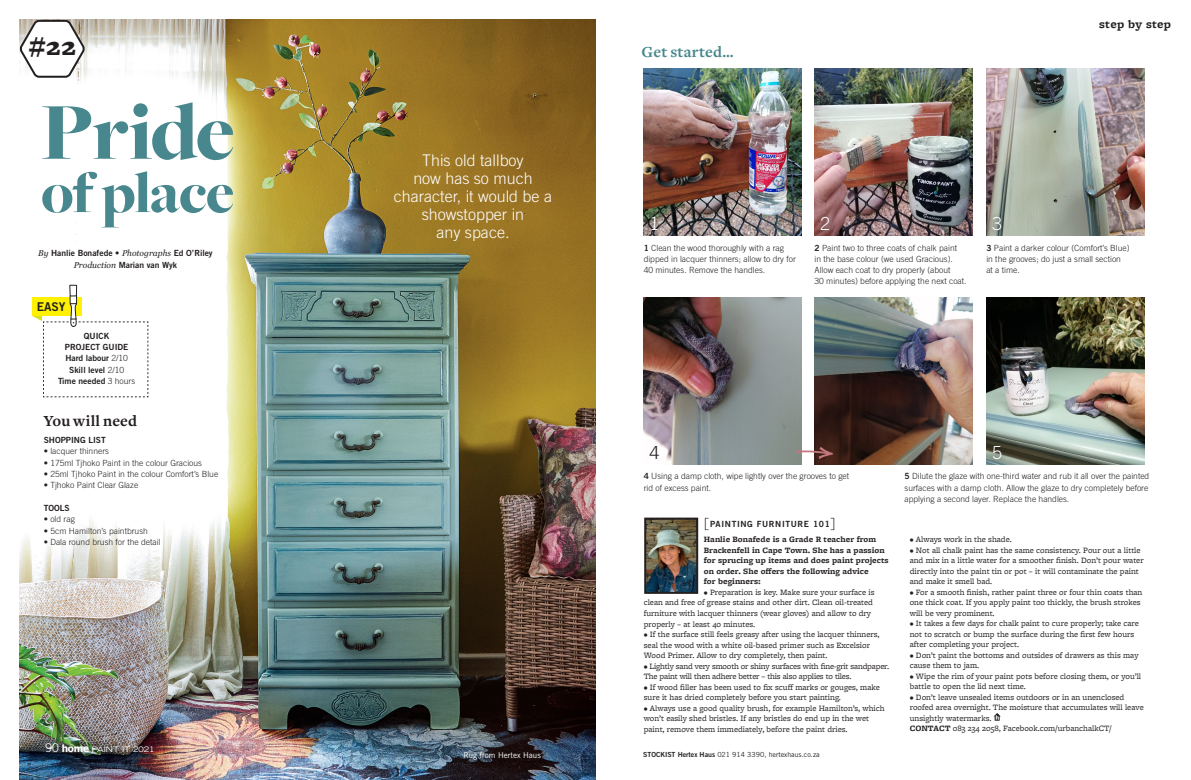
<style>
.page{position:relative;width:1191px;height:780px;background:#fff}
.page>*{position:absolute;margin:0;border:0;box-sizing:border-box;transform-origin:0 0}
.Headline{font:900 83.7px "Freight Big";letter-spacing:-.02em;color:#47878d}
.Headline-2{font:900 60.7px "Freight Big";letter-spacing:-.02em;color:#47878d}
.t1{font:900 27px "Freight Micro Pro";color:#231f20}
.Subhead_clarendon{font:300 18px "Trade Gothic LT Std";color:#fff}
.Subhead_clarendon-2{font:300 18px "Trade Gothic LT Std";color:#231f20}
.Intro{font:300 16px/18px "Trade Gothic LT Std";color:#fff;text-align:center}
.Subhead_FREIGHT_text{font:700 16px "Freight Text";letter-spacing:.015em;color:#47878d}
.Subhead_FREIGHT_text-2{font:700 16px "Freight Text";letter-spacing:.01em;color:#231f20}
.Esy__med__difficult{font:12.1px "Trade Gothic LT Std Bd 2";color:#231f20}
.Strapline{font:700 12px "Freight Micro Pro";letter-spacing:.02em;color:#231f20}
.Box_text{font:8.5px/10.5px "Freight Micro Pro";color:#231f20}
.t2{font:300 8.5px/11.3px "Trade Gothic LT Std";color:#231f20}
.Box_text-2{font:700 8.5px/10.5px "Freight Micro Pro";color:#231f20}
.captions{font:8.5px/11.3px "Trade Gothic LT Std Bd 2";color:#231f20;text-align:center}
.Box_text-3{font:8.5px/10.5px "Freight Micro Pro";letter-spacing:-.02em;color:#231f20}
.brackets_subhead{font:8.5px "Trade Gothic LT Std Bd 2";letter-spacing:.075em;color:#231f20}
.Credits_shopping{font:8px "Trade Gothic LT Std";color:#fff}
.t3{font:expanded 7.5px "Trade Gothic LT Std";color:#fff}
.STOCKISTS{font:7px "Trade Gothic LT Std";color:#231f20}
.s1{font-family:"Georgia";font-style:italic}
.s2{font-family:"Trade Gothic LT Std";font-weight:300}
.s3{font-weight:300;font-stretch:normal;font-size:12px}
.s4{font-family:"Tahoma";font-weight:700;font-stretch:normal;font-size:10px}
.s5{font-family:"Trade Gothic LT Std Bd 2";font-weight:400}
.s6{font-family:"Freight Text";font-size:14px}
.s7{font-weight:700}
.s8{font-family:"Trade Gothic LT Std Bd 2"}
</style>
<div class="page">
<img style="left:647px;top:520px;width:48px;height:71px">
<div style="left:644px;top:517px;width:54px;height:77px;border:2px solid #231f20"></div>
<svg style="left:993px;top:713px;width:7px;height:7px"></svg>
<img style="left:20px;top:20px;width:575px;height:760px">
<img style="left:643px;top:68px;width:159px;height:168px">
<img style="left:643px;top:297px;width:159px;height:167px">
<img style="left:814px;top:68px;width:158px;height:168px">
<img style="left:814px;top:297px;width:158px;height:167px">
<img style="left:986px;top:297px;width:158px;height:167px">
<img style="left:986px;top:68px;width:158px;height:168px">
<div style="left:646px;top:211px;width:16px;height:25px;background:#231f20;opacity:.75"></div>
<div style="left:815px;top:211px;width:19px;height:25px;background:#231f20;opacity:.75"></div>
<div style="left:987px;top:439px;width:20px;height:26px;background:#231f20;opacity:.75"></div>
<div style="left:986px;top:211px;width:20px;height:25px;background:#231f20;opacity:.75"></div>
<svg style="left:19px;top:19px;width:68px;height:60px"></svg>
<svg style="left:796px;top:447px;width:37px;height:12px"></svg>
<div style="left:459px;top:746px;width:87px;height:18px;background:#231f20;opacity:.75"></div>
<div style="left:42px;top:740px;width:118px;height:19px;background:#231f20;opacity:.75"></div>
<svg style="left:32px;top:284px;width:117px;height:113px"></svg>
<p class="t1" style="left:29px;top:28px;width:48px">#22</p>
<p class="Headline" style="left:41px;top:87px;width:195px">Pride</p>
<p class="Headline-2" style="left:41px;top:160px;width:195px">of place</p>
<p class="captions" style="left:38px;top:247px;width:176px"><span class="s1">By</span> Hanlie Bonafede • <span class="s1">Photographs</span> Ed O’Riley<br><span class="s1">Production</span> Marian van Wyk</p>
<p class="Esy__med__difficult" style="left:37px;top:299px;width:30px">EASY</p>
<p class="captions" style="left:84px;top:330px;width:27px">QUICK</p>
<p class="captions" style="left:65px;top:341px;width:65px">PROJECT GUIDE</p>
<p class="captions" style="left:65px;top:352px;width:64px">Hard labour <span class="s2">2/10</span></p>
<p class="captions" style="left:69px;top:364px;width:57px">Skill level <span class="s2">2/10</span></p>
<p class="captions" style="left:58px;top:375px;width:79px">Time needed <span class="s2">3 hours</span></p>
<p class="Subhead_FREIGHT_text-2" style="left:44px;top:412px;width:95px">You will need</p>
<p class="captions" style="left:44px;top:434px;width:64px">SHOPPING LIST</p>
<p class="t2" style="left:44px;top:445px;width:67px">• lacquer thinners</p>
<p class="t2" style="left:44px;top:457px;width:160px">• 175ml Tjhoko Paint in the colour Gracious</p>
<p class="t2" style="left:44px;top:468px;width:176px">• 25ml Tjhoko Paint in the colour Comfort’s Blue</p>
<p class="t2" style="left:44px;top:479px;width:96px">• Tjhoko Paint Clear Glaze</p>
<p class="captions" style="left:44px;top:502px;width:27px">TOOLS</p>
<p class="t2" style="left:44px;top:513px;width:33px">• old rag</p>
<p class="t2" style="left:44px;top:525px;width:106px">• 5cm Hamilton’s paintbrush</p>
<p class="t2" style="left:44px;top:536px;width:118px">• Dala round brush for the detail</p>
<p class="t3" style="left:45px;top:744px;width:111px"><span class="s3">90</span> <span class="s4">home</span> PAINT IT 2021</p>
<p class="Intro" style="left:394px;top:151px;width:159px">This old tallboy<br>now has so much character, it would be a showstopper in<br>any space.</p>
<p class="Subhead_FREIGHT_text" style="left:641px;top:43px;width:94px">Get started…</p>
<p class="Strapline" style="left:1099px;top:16px;width:73px">step by step</p>
<p class="Subhead_clarendon" style="left:649px;top:213px;width:12px">1</p>
<p class="t2" style="left:643px;top:242px;width:154px"><span class="s5">1</span> Clean the wood thoroughly with a rag dipped in lacquer thinners; allow to dry for<br>40 minutes. Remove the handles.</p>
<p class="Subhead_clarendon" style="left:820px;top:213px;width:12px">2</p>
<p class="Subhead_clarendon" style="left:992px;top:213px;width:12px">3</p>
<p class="t2" style="left:814px;top:242px;width:154px"><span class="s5">2</span> Paint two to three coats of chalk paint<br>in the base colour (we used Gracious).<br>Allow each coat to dry properly (about<br>30 minutes) before applying the next coat.</p>
<p class="t2" style="left:986px;top:242px;width:145px"><span class="s5">3</span> Paint a darker colour (Comfort’s Blue) in the grooves; do just a small section at a time.</p>
<p class="Subhead_clarendon-2" style="left:649px;top:442px;width:12px">4</p>
<p class="Subhead_clarendon" style="left:992px;top:442px;width:12px">5</p>
<p class="t2" style="left:643px;top:470px;width:207px"><span class="s5">4</span> Using a damp cloth, wipe lightly over the grooves to get rid of excess paint.</p>
<p class="t2" style="left:904px;top:470px;width:246px;text-align:justify"><span class="s5">5</span> Dilute the glaze with one-third water and rub it all over the painted surfaces with a damp cloth. Allow the glaze to dry completely before applying a second layer. Replace the handles.</p>
<p class="brackets_subhead" style="left:704px;top:518px;width:133px"><span class="s6">[</span>PAINTING FURNITURE 101<span class="s6">]</span></p>
<p class="Box_text-2" style="left:704px;top:534px;width:186px">Hanlie Bonafede is a Grade R teacher from Brackenfell in Cape Town. She has a passion for sprucing up items and does paint projects on order. She offers the following advice<br>for beginners:</p>
<p class="Box_text" style="left:644px;top:586px;width:232px;text-indent:60px">• Preparation is key. Make sure your surface is clean and free of grease stains and other dirt. Clean oil-treated furniture with lacquer thinners (wear gloves) and allow to dry properly – at least 40 minutes.</p>
<p class="Box_text" style="left:644px;top:628px;width:237px">• If the surface still feels greasy after using the lacquer thinners, seal the wood with a white oil-based primer such as Excelsior<br>Wood Primer. Allow to dry completely, then paint.</p>
<p class="Box_text-3" style="left:644px;top:660px;width:247px">• Lightly sand very smooth or shiny surfaces with fine-grit sandpaper.<br>The paint will then adhere better – this also applies to tiles.</p>
<p class="Box_text" style="left:644px;top:681px;width:237px">• If wood filler has been used to fix scuff marks or gouges, make sure it has dried completely before you start painting.</p>
<p class="Box_text" style="left:644px;top:702px;width:242px">• Always use a good quality brush, for example Hamilton’s, which won’t easily shed bristles. If any bristles do end up in the wet paint, remove them immediately, before the paint dries.</p>
<p class="Box_text" style="left:909px;top:533px;width:103px">• Always work in the shade.</p>
<p class="Box_text" style="left:909px;top:544px;width:235px">• Not all chalk paint has the same consistency. Pour out a little and mix in a little water for a smoother finish. Don’t pour water directly into the paint tin or pot – it will contaminate the paint and make it smell bad.</p>
<p class="Box_text" style="left:909px;top:586px;width:234px">• For a smooth finish, rather paint three or four thin coats than one thick coat. If you apply paint too thickly, the brush strokes will be very prominent.</p>
<p class="Box_text" style="left:909px;top:617px;width:231px">• It takes a few days for chalk paint to cure properly; take care not to scratch or bump the surface during the first few hours after completing your project.</p>
<p class="Box_text" style="left:909px;top:649px;width:230px">• Don’t paint the bottoms and outsides of drawers as this may cause them to jam.</p>
<p class="Box_text" style="left:909px;top:670px;width:233px">• Wipe the rim of your paint pots before closing them, or you’ll battle to open the lid next time.</p>
<p class="Box_text" style="left:909px;top:691px;width:235px">• Don’t leave unsealed items outdoors or in an unenclosed roofed area overnight. The moisture that accumulates will leave unsightly watermarks.</p>
<p class="Box_text" style="left:909px;top:722px;width:203px"><span class="s7">CONTACT</span> 083 234 2058, Facebook.com/urbanchalkCT/</p>
<p class="Credits_shopping" style="left:463px;top:749px;width:79px">Rug from Hertex Haus</p>
<p class="STOCKISTS" style="left:643px;top:750px;width:178px"><span class="s8">STOCKIST Hertex Haus</span> 021 914 3390, hertexhaus.co.za</p>
</div>
